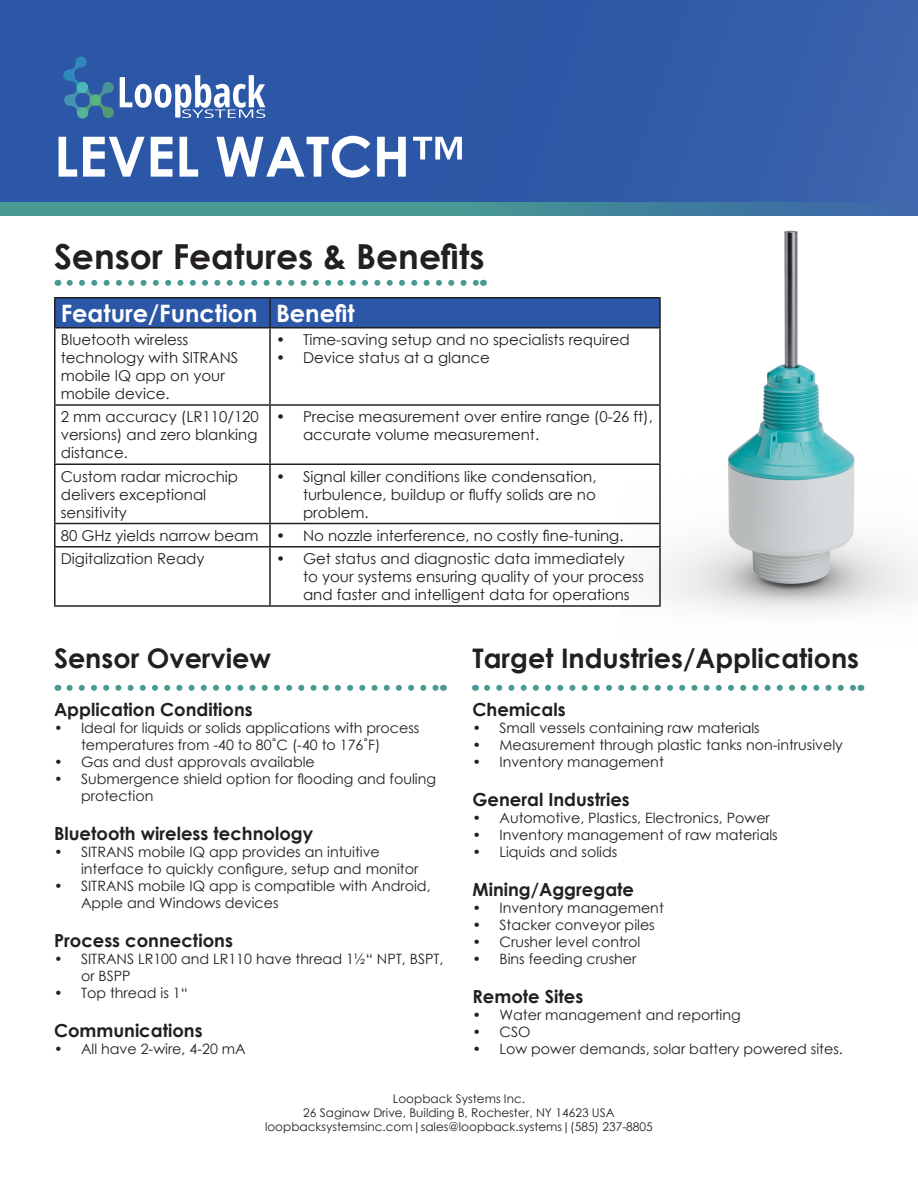
<style>
.page{position:relative;width:918px;height:1188px;background:#fff}
.page>*{position:absolute;margin:0;border:0;box-sizing:border-box;transform-origin:0 0}
.t1{font:700 55.5px "Century Gothic";color:#fff}
.t2{font:700 34.5px "Century Gothic";color:#231f20}
.t3{font:700 27px "Century Gothic";color:#231f20}
.t4{font:700 24px "Century Gothic";color:#fff}
.t5{font:700 18px "Century Gothic";color:#231f20}
.t6{font:15px/18px "Century Gothic";color:#231f20}
.t7{font:14.25px/17.1px "Century Gothic";color:#231f20}
.t8{font:12px "Century Gothic";color:#231f20}
</style>
<div class="page">
<div style="left:0;top:0;width:918px;height:216px;background:#2c57a6"></div>
<svg style="left:63px;top:56px;width:51px;height:63px"></svg>
<svg style="left:120px;top:75px;width:145px;height:43px"></svg>
<svg style="left:0;top:202px;width:918px;height:14px;background:#458b99"></svg>
<img style="left:621px;top:230px;width:297px;height:383px">
<div style="left:56px;top:298px;width:603px;height:29px;background:#2c57a6"></div>
<hr style="left:270px;top:297px;width:391px;height:1px;background:#231f20">
<hr style="left:659px;top:298px;width:2px;height:29px;background:#231f20">
<hr style="left:270px;top:327px;width:391px;height:1px;background:#231f20">
<hr style="left:659px;top:328px;width:2px;height:76px;background:#231f20">
<hr style="left:54px;top:406px;width:2px;height:58px;background:#231f20">
<hr style="left:270px;top:404px;width:391px;height:2px;background:#231f20">
<hr style="left:269px;top:406px;width:2px;height:58px;background:#231f20">
<hr style="left:659px;top:406px;width:2px;height:58px;background:#231f20">
<hr style="left:54px;top:464px;width:216px;height:1px;background:#231f20">
<hr style="left:54px;top:465px;width:2px;height:58px;background:#231f20">
<hr style="left:270px;top:464px;width:391px;height:1px;background:#231f20">
<hr style="left:269px;top:465px;width:2px;height:58px;background:#231f20">
<hr style="left:659px;top:465px;width:2px;height:58px;background:#231f20">
<hr style="left:54px;top:523px;width:216px;height:1px;background:#231f20">
<hr style="left:54px;top:524px;width:2px;height:22px;background:#231f20">
<hr style="left:270px;top:523px;width:391px;height:1px;background:#231f20">
<hr style="left:269px;top:524px;width:2px;height:22px;background:#231f20">
<hr style="left:659px;top:524px;width:2px;height:22px;background:#231f20">
<hr style="left:54px;top:546px;width:216px;height:2px;background:#231f20">
<hr style="left:54px;top:548px;width:2px;height:57px;background:#231f20">
<hr style="left:270px;top:546px;width:391px;height:2px;background:#231f20">
<hr style="left:269px;top:548px;width:2px;height:57px;background:#231f20">
<hr style="left:659px;top:548px;width:2px;height:57px;background:#231f20">
<hr style="left:54px;top:605px;width:216px;height:2px;background:#231f20">
<hr style="left:270px;top:605px;width:391px;height:2px;background:#231f20">
<hr style="left:54px;top:328px;width:2px;height:76px;background:#231f20">
<hr style="left:269px;top:328px;width:2px;height:76px;background:#231f20">
<hr style="left:54px;top:404px;width:216px;height:2px;background:#231f20">
<hr style="left:54px;top:297px;width:216px;height:1px;background:#231f20">
<hr style="left:54px;top:298px;width:2px;height:29px;background:#231f20">
<hr style="left:269px;top:298px;width:2px;height:29px;background:#231f20">
<hr style="left:54px;top:327px;width:216px;height:1px;background:#231f20">
<svg style="left:70px;top:280px;width:407px;height:6px"></svg>
<svg style="left:70px;top:685px;width:367px;height:6px"></svg>
<svg style="left:487px;top:685px;width:367px;height:6px"></svg>
<p class="t1" style="left:54px;top:114px;width:413px">LEVEL WATCH™</p>
<p class="t2" style="left:54px;top:230px;width:432px">Sensor Features &amp; Benefits</p>
<p class="t4" style="left:61px;top:295px;width:198px">Feature/Function</p>
<p class="t4" style="left:276px;top:295px;width:80px">Benefit</p>
<p class="t6" style="left:61px;top:330px;width:179px">Bluetooth wireless technology with SITRANS mobile IQ app on your mobile device.</p>
<p class="t6" style="left:276px;top:330px;width:355px">• Time-saving setup and no specialists required</p>
<p class="t6" style="left:276px;top:348px;width:215px">• Device status at a glance</p>
<p class="t6" style="left:61px;top:408px;width:200px;text-align:justify">2 mm accuracy (LR110/120 versions) and zero blanking distance.</p>
<p class="t6" style="left:303px;top:408px;width:352px;text-indent:-27px">• Precise measurement over entire range (0-26 ft), accurate volume measurement.</p>
<p class="t6" style="left:61px;top:467px;width:179px">Custom radar microchip delivers exceptional sensitivity</p>
<p class="t6" style="left:303px;top:467px;width:295px;text-align:justify;text-indent:-27px">• Signal killer conditions like condensation, turbulence, buildup or fluffy solids are no problem.</p>
<p class="t6" style="left:61px;top:526px;width:199px">80 GHz yields narrow beam</p>
<p class="t6" style="left:276px;top:526px;width:349px">• No nozzle interference, no costly fine-tuning.</p>
<p class="t6" style="left:61px;top:549px;width:145px">Digitalization Ready</p>
<p class="t6" style="left:303px;top:549px;width:342px;text-indent:-27px">• Get status and diagnostic data immediately<br>to your systems ensuring quality of your process and faster and intelligent data for operations</p>
<p class="t3" style="left:54px;top:638px;width:219px">Sensor Overview</p>
<p class="t5" style="left:54px;top:695px;width:200px">Application Conditions</p>
<p class="t7" style="left:81px;top:719px;width:340px;text-indent:-27px">• Ideal for liquids or solids applications with process temperatures from -40 to 80˚C (-40 to 176˚F)</p>
<p class="t7" style="left:54px;top:753px;width:262px">• Gas and dust approvals available</p>
<p class="t7" style="left:81px;top:770px;width:357px;text-indent:-27px">• Submergence shield option for flooding and fouling protection</p>
<p class="t5" style="left:54px;top:820px;width:261px">Bluetooth wireless technology</p>
<p class="t7" style="left:81px;top:843px;width:339px;text-indent:-27px">• SITRANS mobile IQ app provides an intuitive interface to quickly configure, setup and monitor</p>
<p class="t7" style="left:81px;top:877px;width:351px;text-indent:-27px">• SITRANS mobile IQ app is compatible with Android,<br>Apple and Windows devices</p>
<p class="t5" style="left:54px;top:927px;width:180px">Process connections</p>
<p class="t7" style="left:81px;top:950px;width:364px;text-indent:-27px">• SITRANS LR100 and LR110 have thread 1½“ NPT, BSPT, or BSPP</p>
<p class="t7" style="left:54px;top:984px;width:135px">• Top thread is 1“</p>
<p class="t5" style="left:54px;top:1017px;width:150px">Communications</p>
<p class="t7" style="left:54px;top:1040px;width:193px">• All have 2-wire, 4-20 mA</p>
<p class="t3" style="left:472px;top:638px;width:388px">Target Industries/Applications</p>
<p class="t5" style="left:472px;top:695px;width:95px">Chemicals</p>
<p class="t7" style="left:472px;top:719px;width:289px">• Small vessels containing raw materials</p>
<p class="t7" style="left:472px;top:736px;width:372px">• Measurement through plastic tanks non-intrusively</p>
<p class="t7" style="left:472px;top:753px;width:193px">• Inventory management</p>
<p class="t5" style="left:472px;top:785px;width:159px">General Industries</p>
<p class="t7" style="left:472px;top:809px;width:299px">• Automotive, Plastics, Electronics, Power</p>
<p class="t7" style="left:472px;top:826px;width:307px">• Inventory management of raw materials</p>
<p class="t7" style="left:472px;top:843px;width:146px">• Liquids and solids</p>
<p class="t5" style="left:472px;top:875px;width:163px">Mining/Aggregate</p>
<p class="t7" style="left:472px;top:899px;width:193px">• Inventory management</p>
<p class="t7" style="left:472px;top:916px;width:184px">• Stacker conveyor piles</p>
<p class="t7" style="left:472px;top:933px;width:169px">• Crusher level control</p>
<p class="t7" style="left:472px;top:950px;width:165px">• Bins feeding crusher</p>
<p class="t5" style="left:472px;top:982px;width:112px">Remote Sites</p>
<p class="t7" style="left:472px;top:1006px;width:270px">• Water management and reporting</p>
<p class="t7" style="left:472px;top:1023px;width:60px">• CSO</p>
<p class="t7" style="left:472px;top:1040px;width:372px">• Low power demands, solar battery powered sites.</p>
<p class="t8" style="left:393px;top:1090px;width:134px">Loopback Systems Inc.</p>
<p class="t8" style="left:303px;top:1104px;width:313px">26 Saginaw Drive, Building B, Rochester, NY 14623 USA</p>
<p class="t8" style="left:265px;top:1119px;width:389px">loopbacksystemsinc.com|sales@loopback.systems|(585) 237-8805</p>
</div>
